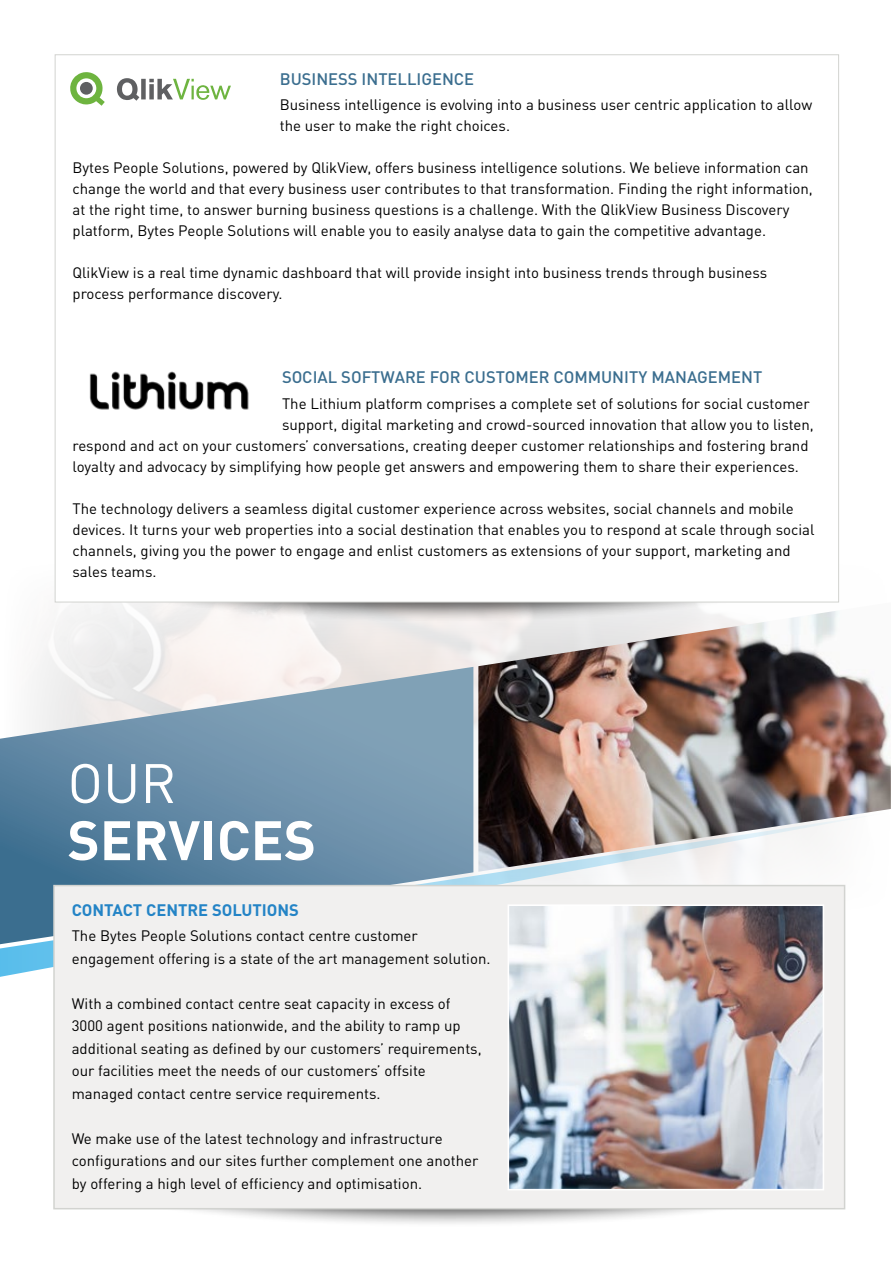
<style>
.page{position:relative;width:893px;height:1263px;background:#fff}
.page>*{position:absolute;margin:0;border:0;box-sizing:border-box;transform-origin:0 0}
.t1{font:700 54.6px "DIN Pro";color:#fff}
.t2{font:54.6px "DIN Pro";color:#fff}
.t3{font:500 16.5px "DIN Pro";color:#3b6e8f}
.t4{font:700 16.5px "DIN Pro";color:#2484c6}
.t5{font:15px/21px "DIN Pro";color:#000}
</style>
<div class="page">
<div style="left:59px;top:1099px;width:780px;height:128px;background:#000;opacity:.66"></div>
<img style="left:39px;top:560px;width:439px;height:252px">
<svg style="left:0;top:667px;width:473px;height:145px;background:#92abbe"></svg>
<img style="left:478px;top:602px;width:413px;height:210px">
<svg style="left:0;top:812px;width:870px;height:169px"></svg>
<div style="left:73px;top:494px;width:739px;height:128px;background:#000;opacity:.66"></div>
<div style="left:55px;top:55px;width:784px;height:547px;background:#fff"></div>
<svg style="left:116px;top:78px;width:115px;height:23px"></svg>
<svg style="left:70px;top:72px;width:35px;height:34px"></svg>
<div style="left:80px;top:82px;width:13px;height:13px;background:#5f6062;border-radius:50%"></div>
<div style="left:54px;top:885px;width:791px;height:324px;background:#f1f0ef"></div>
<div style="left:53px;top:885px;width:792px;height:324px;border:2px solid #d2d3d0"></div>
<img style="left:511px;top:907px;width:310px;height:280px">
<div style="left:508px;top:904px;width:316px;height:286px;border:2px solid #fff"></div>
<img style="left:89px;top:371px;width:160px;height:39px">
<p class="t3" style="left:280px;top:65px;width:196px">BUSINESS INTELLIGENCE</p>
<p class="t5" style="left:280px;top:93px;width:534px">Business intelligence is evolving into a business user centric application to allow the user to make the right choices.</p>
<p class="t5" style="left:73px;top:156px;width:742px">Bytes People Solutions, powered by QlikView, offers business intelligence solutions. We believe information can change the world and that every business user contributes to that transformation. Finding the right information, at the right time, to answer burning business questions is a challenge. With the QlikView Business Discovery platform, Bytes People Solutions will enable you to easily analyse data to gain the competitive advantage.</p>
<p class="t5" style="left:73px;top:261px;width:696px">QlikView is a real time dynamic dashboard that will provide insight into business trends through business process performance discovery.</p>
<p class="t3" style="left:282px;top:364px;width:482px">SOCIAL SOFTWARE FOR CUSTOMER COMMUNITY MANAGEMENT</p>
<p class="t5" style="left:282px;top:391px;width:529px">The Lithium platform comprises a complete set of solutions for social customer</p>
<p class="t5" style="left:282px;top:412px;width:533px">support, digital marketing and crowd-sourced innovation that allow you to listen,</p>
<p class="t5" style="left:73px;top:433px;width:738px">respond and act on your customers’ conversations, creating deeper customer relationships and fostering brand</p>
<p class="t5" style="left:73px;top:454px;width:728px">loyalty and advocacy by simplifying how people get answers and empowering them to share their experiences.</p>
<p class="t5" style="left:73px;top:496px;width:744px">The technology delivers a seamless digital customer experience across websites, social channels and mobile devices. It turns your web properties into a social destination that enables you to respond at scale through social channels, giving you the power to engage and enlist customers as extensions of your support, marketing and sales teams.</p>
<h1 class="t2" style="left:68px;top:740px;width:110px">OUR</h1>
<h1 class="t1" style="left:68px;top:795px;width:250px">SERVICES</h1>
<p class="t4" style="left:72px;top:896px;width:229px">CONTACT CENTRE SOLUTIONS</p>
<p class="t5" style="left:72px;top:923px;width:420px;line-height:22.5px">The Bytes People Solutions contact centre customer engagement offering is a state of the art management solution.</p>
<p class="t5" style="left:72px;top:991px;width:411px;line-height:22.5px">With a combined contact centre seat capacity in excess of 3000 agent positions nationwide, and the ability to ramp up additional seating as defined by our customers’ requirements, our facilities meet the needs of our customers’ offsite managed contact centre service requirements.</p>
<p class="t5" style="left:72px;top:1126px;width:408px;line-height:22.5px">We make use of the latest technology and infrastructure configurations and our sites further complement one another by offering a high level of efficiency and optimisation.</p>
</div>
